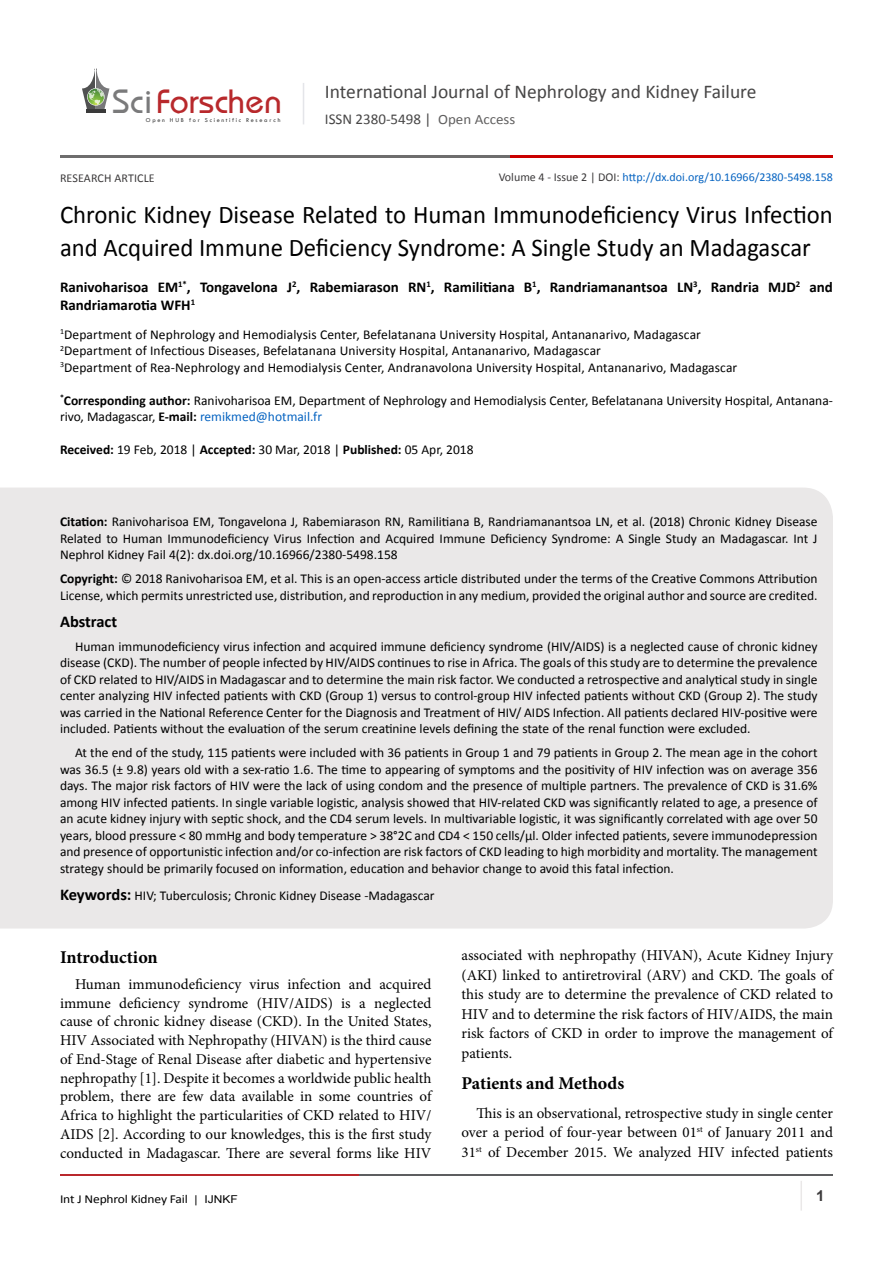
<style>
.page{position:relative;width:893px;height:1263px;background:#fff}
.page>*{position:absolute;margin:0;border:0;box-sizing:border-box;transform-origin:0 0}
.t1{font:35.1px "Opal";color:#b8292c}
.t2{font:25.5px/33px "Calibri";color:#000}
.t3{font:19.5px "Calibri";color:#474646}
.List_Paragraph{font:700 18px "Minion Pro";letter-spacing:-.005em;color:#000}
.List_Paragraph-2{font:700 16.5px "Calibri";color:#000}
.t4{font:15px/18.8px "Minion Pro";color:#000;text-align:justify}
.t5{font:700 15px/18px "Calibri";color:#000}
.t6{font:15px "Calibri";color:#474646}
.t7{font:700 15px "Arial";color:#3c3a3b}
.t8{font:13.5px/16.5px "Calibri";color:#000;text-align:justify}
.t9{font:12.15px "Calibri";letter-spacing:-.01em;color:#000;scale:1.11 1}
.t10{font:12px "Calibri";color:#0563c1}
.t11{font:12px "Calibri";letter-spacing:.01em;color:#3c3a3b}
.t12{font:6.15px "Tw Cen";letter-spacing:.28em;color:#3a3a3a}
.s1{color:#7a7a7b}
.s2{font-size:14.25px;color:#605f5f}
.s3{color:#3c3a3b}
.s4{font-weight:700}
.s5{color:#0563c1}
.s6{font-weight:700;font-size:16.5px}
.s7{font-family:"Arial";font-size:10.8px}
</style>
<div class="page">
<hr style="left:86px;top:109px;width:19px;height:4px;background:#3a3a3a">
<svg style="left:82px;top:68px;width:27px;height:41px"></svg>
<hr style="left:303px;top:83px;width:1px;height:41px;background:#e4e5e9">
<hr style="left:800px;top:1181px;width:2px;height:29px;background:#eae8e8">
<hr style="left:60px;top:1174px;width:300px;height:2px;background:#b9282c">
<hr style="left:359px;top:1174px;width:474px;height:2px;background:#5d5e60">
<hr style="left:60px;top:155px;width:535px;height:2px;background:#6e6d6d">
<hr style="left:511px;top:155px;width:322px;height:2px;background:#ca0000">
<div style="left:0;top:488px;width:833px;height:440px;background:#eae8e8"></div>
<p class="t1" style="left:113px;top:80px;width:171px"><span class="s1">Sci</span>Forschen</p>
<p class="t12" style="left:146px;top:116px;width:136px">Open HUB for Scientific Research</p>
<h3 class="t3" style="left:325px;top:79px;width:433px">International Journal of Nephrology and Kidney Failure</h3>
<p class="t6" style="left:325px;top:110px;width:192px">ISSN 2380-5498 | <span class="s2">Open Access</span></p>
<p class="t10" style="left:499px;top:170px;width:336px"><span class="s3">Volume 4 - Issue 2 | DOI:</span> http://dx.doi.org/10.16966/2380-5498.158</p>
<p class="t11" style="left:60px;top:171px;width:96px">RESEARCH ARTICLE</p>
<p class="t2" style="left:60px;top:198px;width:774px">Chronic Kidney Disease Related to Human Immunodeficiency Virus Infection and Acquired Immune Deficiency Syndrome: A Single Study an Madagascar</p>
<p class="t5" style="left:60px;top:278px;width:774px">Ranivoharisoa EM<sup>1*</sup>, Tongavelona J<sup>2</sup>, Rabemiarason RN<sup>1</sup>, Ramilitiana B<sup>1</sup>, Randriamanantsoa LN<sup>3</sup>, Randria MJD<sup>2</sup> and<br>Randriamarotia WFH<sup>1</sup></p>
<p class="t8" style="left:60px;top:326px;width:642px"><sup>1</sup>Department of Nephrology and Hemodialysis Center, Befelatanana University Hospital, Antananarivo, Madagascar</p>
<p class="t8" style="left:60px;top:343px;width:542px"><sup>2</sup>Department of Infectious Diseases, Befelatanana University Hospital, Antananarivo, Madagascar</p>
<p class="t8" style="left:60px;top:359px;width:679px"><sup>3</sup>Department of Rea-Nephrology and Hemodialysis Center, Andranavolona University Hospital, Antananarivo, Madagascar</p>
<p class="t8" style="left:60px;top:392px;width:774px"><sup>*</sup><span class="s4">Corresponding author:</span> Ranivoharisoa EM, Department of Nephrology and Hemodialysis Center, Befelatanana University Hospital, Antanana&shy;rivo, Madagascar, <span class="s4">E-mail:</span> <span class="s5">remikmed@hotmail.fr</span></p>
<p class="t8" style="left:60px;top:441px;width:415px"><span class="s4">Received:</span> 19 Feb, 2018 | <span class="s4">Accepted:</span> 30 Mar, 2018 | <span class="s4">Published:</span> 05 Apr, 2018</p>
<p class="t8" style="left:60px;top:514px;width:759px"><span class="s4">Citation:</span> Ranivoharisoa EM, Tongavelona J, Rabemiarason RN, Ramilitiana B, Randriamanantsoa LN, et al. (2018) Chronic Kidney Disease Related to Human Immunodeficiency Virus Infection and Acquired Immune Deficiency Syndrome: A Single Study an Madagascar. Int J Nephrol Kidney Fail 4(2): dx.doi.org/10.16966/2380-5498.158</p>
<p class="t8" style="left:60px;top:571px;width:759px"><span class="s4">Copyright:</span> © 2018 Ranivoharisoa EM, et al. This is an open-access article distributed under the terms of the Creative Commons Attribution<br>License, which permits unrestricted use, distribution, and reproduction in any medium, provided the original author and source are credited.</p>
<p class="List_Paragraph-2" style="left:60px;top:611px;width:59px">Abstract</p>
<p class="t8" style="left:60px;top:638px;width:759px;text-indent:15px">Human immunodeficiency virus infection and acquired immune deficiency syndrome (HIV/AIDS) is a neglected cause of chronic kidney disease (CKD). The number of people infected by HIV/AIDS continues to rise in Africa. The goals of this study are to determine the prevalence of CKD related to HIV/AIDS in Madagascar and to determine the main risk factor. We conducted a retrospective and analytical study in single center analyzing HIV infected patients with CKD (Group 1) versus to control-group HIV infected patients without CKD (Group 2). The study was carried in the National Reference Center for the Diagnosis and Treatment of HIV/ AIDS Infection. All patients declared HIV-positive were included. Patients without the evaluation of the serum creatinine levels defining the state of the renal function were excluded.</p>
<p class="t8" style="left:60px;top:745px;width:759px;text-indent:15px">At the end of the study, 115 patients were included with 36 patients in Group 1 and 79 patients in Group 2. The mean age in the cohort was 36.5 (± 9.8) years old with a sex-ratio 1.6. The time to appearing of symptoms and the positivity of HIV infection was on average 356 days. The major risk factors of HIV were the lack of using condom and the presence of multiple partners. The prevalence of CKD is 31.6% among HIV infected patients. In single variable logistic, analysis showed that HIV-related CKD was significantly related to age, a presence of an acute kidney injury with septic shock, and the CD4 serum levels. In multivariable logistic, it was significantly correlated with age over 50 years, blood pressure &lt; 80 mmHg and body temperature &gt; 38°2C and CD4 &lt; 150 cells/µl. Older infected patients, severe immunodepression and presence of opportunistic infection and/or co-infection are risk factors of CKD leading to high morbidity and mortality. The management strategy should be primarily focused on information, education and behavior change to avoid this fatal infection.</p>
<p class="t8" style="left:60px;top:887px;width:376px"><span class="s6">Keywords:</span> HIV; Tuberculosis; Chronic Kidney Disease -Madagascar</p>
<p class="List_Paragraph" style="left:60px;top:944px;width:99px">Introduction</p>
<p class="t4" style="left:60px;top:975px;width:373px;text-indent:15px">Human immunodeficiency virus infection and acquired immune deficiency syndrome (HIV/AIDS) is a neglected cause of chronic kidney disease (CKD). In the United States, HIV Associated with Nephropathy (HIVAN) is the third cause of End-Stage of Renal Disease after diabetic and hypertensive nephropathy [1]. Despite it becomes a worldwide public health problem, there are few data available in some countries of Africa to highlight the particularities of CKD related to HIV/ AIDS [2]. According to our knowledges, this is the first study conducted in Madagascar. There are several forms like HIV</p>
<p class="t4" style="left:461px;top:946px;width:373px;line-height:19.5px">associated with nephropathy (HIVAN), Acute Kidney Injury (AKI) linked to antiretroviral (ARV) and CKD. The goals of this study are to determine the prevalence of CKD related to HIV and to determine the risk factors of HIV/AIDS, the main risk factors of CKD in order to improve the management of patients.</p>
<p class="List_Paragraph" style="left:461px;top:1071px;width:164px">Patients and Methods</p>
<p class="t4" style="left:461px;top:1103px;width:373px;line-height:19.5px;text-indent:15px">This is an observational, retrospective study in single center over a period of four-year between 01<sup>st</sup> of January 2011 and 31<sup>st</sup> of December 2015. We analyzed HIV infected patients</p>
<p class="t9" style="left:60px;top:1191px;width:162px">Int J Nephrol Kidney Fail <span class="s7">| IJNKF</span></p>
<p class="t7" style="left:816px;top:1186px;width:10px">1</p>
</div>
